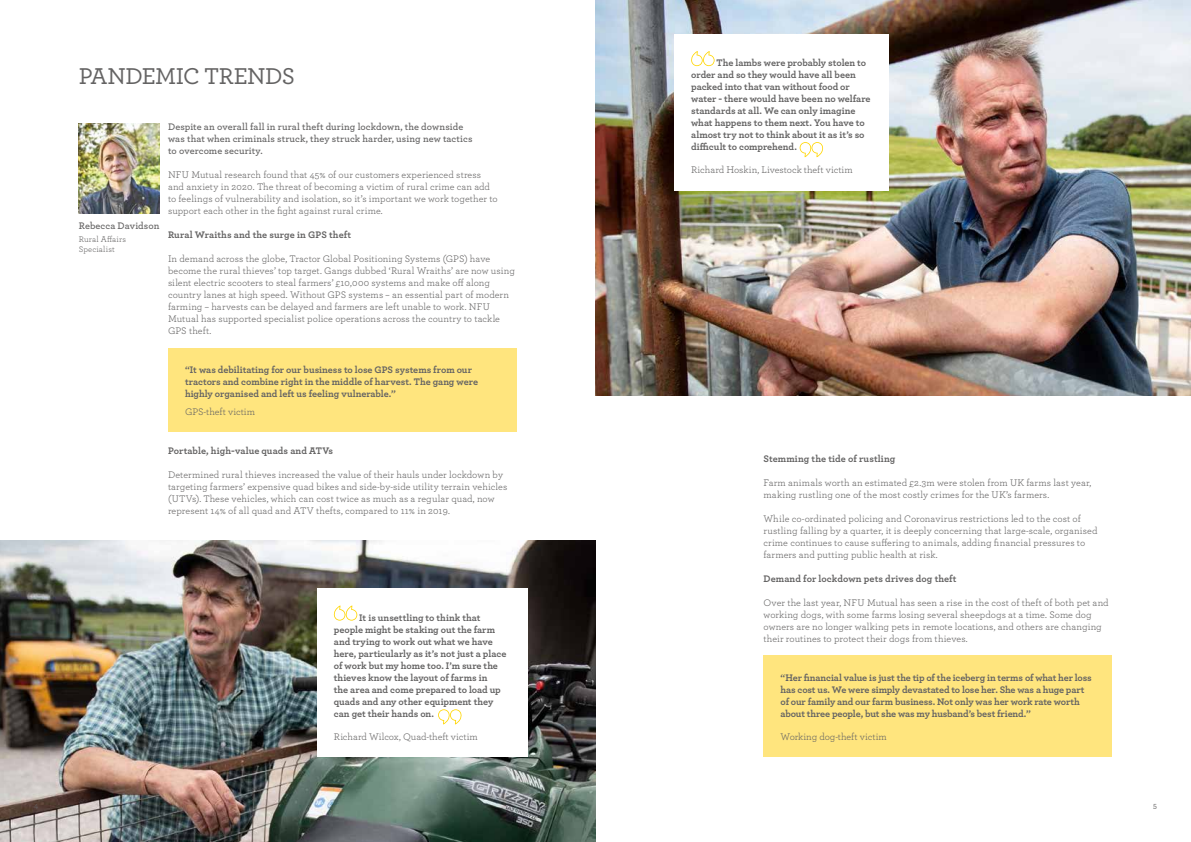
<style>
.page{position:relative;width:1191px;height:842px;background:#fff}
.page>*{position:absolute;margin:0;border:0;box-sizing:border-box;transform-origin:0 0}
.t1{font:500 24px "Archer Pro";letter-spacing:-.025em;color:#646363}
.t2{font:10px/12px "Archer Pro";letter-spacing:.005em;color:#646363}
.t3{font:700 10px/12px "Archer Pro";letter-spacing:-.005em;color:#646363}
.t4{font:600 10px/12px "Archer Pro";letter-spacing:.01em;color:#646363}
.t5{font:8.5px/10.2px "Archer Pro";letter-spacing:.02em;color:#646363}
.t6{font:500 8px "Archer Pro";color:#646363}
</style>
<div class="page">
<img style="left:0;top:541px;width:595px;height:301px">
<img style="left:595px;top:0;width:596px;height:396px">
<img style="left:79px;top:123px;width:80px;height:91px">
<div style="left:317px;top:588px;width:210px;height:169px;background:#fff"></div>
<svg style="left:334px;top:605px;width:23px;height:16px"></svg>
<svg style="left:438px;top:709px;width:24px;height:15px"></svg>
<div style="left:674px;top:34px;width:215px;height:156px;background:#fff"></div>
<svg style="left:691px;top:51px;width:23px;height:15px"></svg>
<svg style="left:799px;top:142px;width:24px;height:15px"></svg>
<div style="left:763px;top:655px;width:349px;height:102px;background:#ffe57e"></div>
<div style="left:168px;top:348px;width:349px;height:84px;background:#ffe57e"></div>
<h1 class="t1" style="left:79px;top:59px;width:218px">PANDEMIC TRENDS</h1>
<p class="t4" style="left:168px;top:120px;width:306px">Despite an overall fall in rural theft during lockdown, the downside was that when criminals struck, they struck harder, using new tactics to overcome security.</p>
<p class="t2" style="left:168px;top:168px;width:331px">NFU Mutual research found that 45% of our customers experienced stress and anxiety in 2020. The threat of becoming a victim of rural crime can add to feelings of vulnerability and isolation, so it’s important we work together to support each other in the fight against rural crime.</p>
<p class="t3" style="left:168px;top:228px;width:185px">Rural Wraiths and the surge in GPS theft</p>
<p class="t2" style="left:168px;top:252px;width:348px">In demand across the globe, Tractor Global Positioning Systems (GPS) have become the rural thieves’ top target. Gangs dubbed ‘Rural Wraiths’ are now using silent electric scooters to steal farmers’ £10,000 systems and make off along country lanes at high speed. Without GPS systems – an essential part of modern farming – harvests can be delayed and farmers are left unable to work. NFU Mutual has supported specialist police operations across the country to tackle GPS theft.</p>
<p class="t4" style="left:79px;top:219px;width:82px">Rebecca Davidson</p>
<p class="t5" style="left:79px;top:234px;width:49px">Rural Affairs<br>Specialist</p>
<p class="t3" style="left:185px;top:363px;width:294px">“It was debilitating for our business to lose GPS systems from our tractors and combine right in the middle of harvest. The gang were highly organised and left us feeling vulnerable.”</p>
<p class="t2" style="left:185px;top:405px;width:72px">GPS-theft victim</p>
<p class="t3" style="left:168px;top:444px;width:167px">Portable, high-value quads and ATVs</p>
<p class="t2" style="left:168px;top:468px;width:341px">Determined rural thieves increased the value of their hauls under lockdown by targeting farmers’ expensive quad bikes and side-by-side utility terrain vehicles (UTVs). These vehicles, which can cost twice as much as a regular quad, now represent 14% of all quad and ATV thefts, compared to 11% in 2019.</p>
<p class="t3" style="left:334px;top:611px;width:174px;text-indent:25px">It is unsettling to think that people might be staking out the farm and trying to work out what we have here, particularly as it’s not just a place of work but my home too. I’m sure the thieves know the layout of farms in<br>the area and come prepared to load up quads and any other equipment they can get their hands on.</p>
<p class="t2" style="left:334px;top:730px;width:145px">Richard Wilcox, Quad-theft victim</p>
<p class="t3" style="left:691px;top:56px;width:181px;text-indent:25px">The lambs were probably stolen to order and so they would have all been packed into that van without food or water - there would have been no welfare standards at all. We can only imagine what happens to them next. You have to almost try not to think about it as it’s so difficult to comprehend.</p>
<p class="t2" style="left:691px;top:164px;width:163px">Richard Hoskin, Livestock theft victim</p>
<p class="t3" style="left:763px;top:451px;width:133px">Stemming the tide of rustling</p>
<p class="t2" style="left:763px;top:476px;width:329px">Farm animals worth an estimated £2.3m were stolen from UK farms last year, making rustling one of the most costly crimes for the UK’s farmers.</p>
<p class="t2" style="left:763px;top:512px;width:335px">While co-ordinated policing and Coronavirus restrictions led to the cost of rustling falling by a quarter, it is deeply concerning that large-scale, organised crime continues to cause suffering to animals, adding financial pressures to farmers and putting public health at risk.</p>
<p class="t3" style="left:763px;top:571px;width:195px">Demand for lockdown pets drives dog theft</p>
<p class="t2" style="left:763px;top:596px;width:347px">Over the last year, NFU Mutual has seen a rise in the cost of theft of both pet and working dogs, with some farms losing several sheepdogs at a time. Some dog owners are no longer walking pets in remote locations, and others are changing their routines to protect their dogs from thieves.</p>
<p class="t3" style="left:780px;top:671px;width:313px">“Her financial value is just the tip of the iceberg in terms of what her loss has cost us. We were simply devastated to lose her. She was a huge part of our family and our farm business. Not only was her work rate worth about three people, but she was my husband’s best friend.”</p>
<p class="t2" style="left:780px;top:730px;width:108px">Working dog-theft victim</p>
<p class="t6" style="left:34px;top:799px;width:6px">4</p>
<p class="t6" style="left:1153px;top:799px;width:5px">5</p>
</div>
